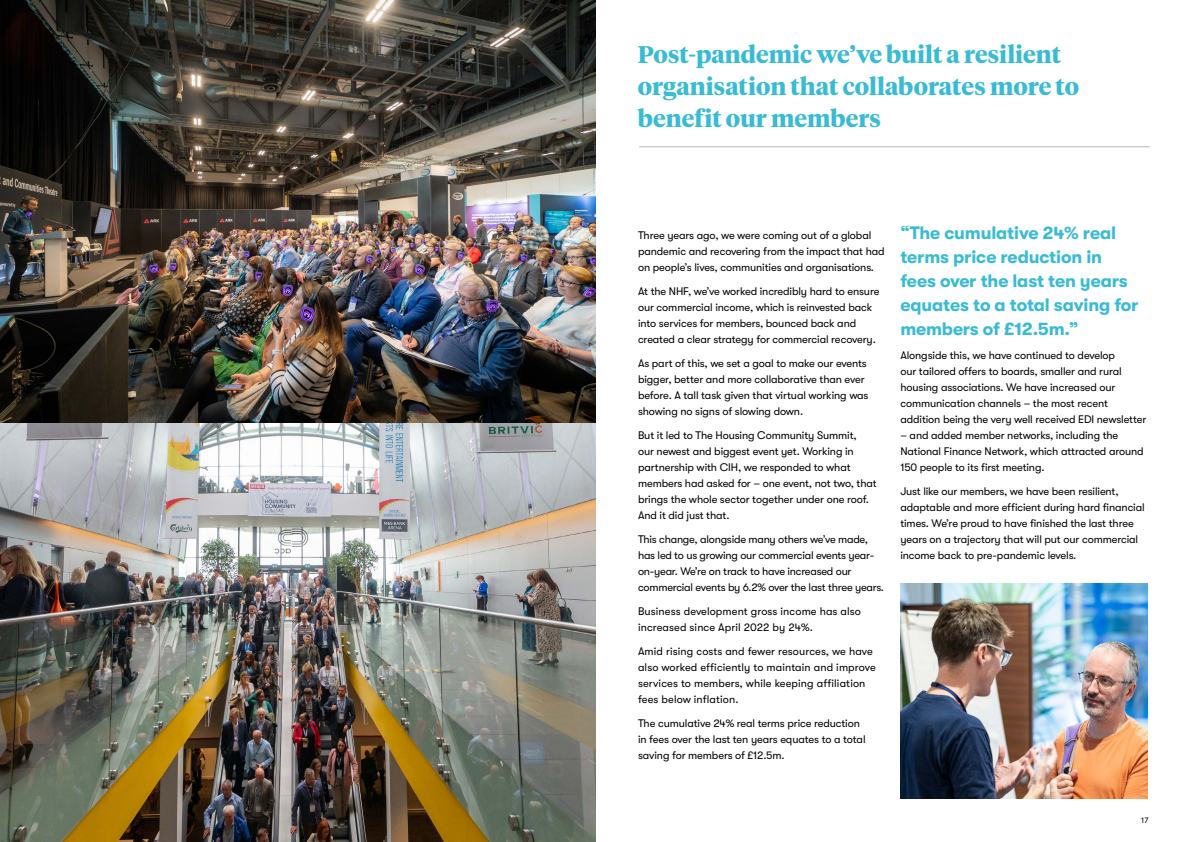
<style>
.page{position:relative;width:1191px;height:842px;background:#fff}
.page>*{position:absolute;margin:0;border:0;box-sizing:border-box;transform-origin:0 0}
.t1{font:700 24px/32px "Tiempos Headline";color:#39bbd4}
.t2{font:700 18px/24px "GT Walsheim";letter-spacing:-.01em;color:#39bbd4}
.t3{font:11px/16px "GT Walsheim";letter-spacing:-.01em;color:#000}
.t4{font:11px/16px "GT Walsheim";letter-spacing:.01em;color:#000}
.t5{font:8px "GT Walsheim";color:#000}
</style>
<div class="page">
<img style="left:0;top:0;width:595px;height:842px">
<hr style="left:639px;top:147px;width:510px;height:1px;background:#b5b4b4">
<img style="left:900px;top:583px;width:247px;height:215px">
<h1 class="t1" style="left:638px;top:37px;width:443px">Post-pandemic we’ve built a resilient organisation that collaborates more to benefit our members</h1>
<p class="t3" style="left:638px;top:227px;width:248px">Three years ago, we were coming out of a global pandemic and recovering from the impact that had on people’s lives, communities and organisations.</p>
<p class="t3" style="left:638px;top:283px;width:243px">At the NHF, we’ve worked incredibly hard to ensure our commercial income, which is reinvested back into services for members, bounced back and created a clear strategy for commercial recovery.</p>
<p class="t3" style="left:638px;top:355px;width:232px">As part of this, we set a goal to make our events bigger, better and more collaborative than ever before. A tall task given that virtual working was showing no signs of slowing down.</p>
<p class="t3" style="left:638px;top:427px;width:240px">But it led to The Housing Community Summit,<br>our newest and biggest event yet. Working in partnership with CIH, we responded to what members had asked for – one event, not two, that brings the whole sector together under one roof.<br>And it did just that.</p>
<p class="t3" style="left:638px;top:531px;width:247px">This change, alongside many others we’ve made, has led to us growing our commercial events year&shy;on-year. We’re on track to have increased our commercial events by 6.2% over the last three years.</p>
<p class="t4" style="left:638px;top:603px;width:224px">Business development gross income has also increased since April 2022 by 24%.</p>
<p class="t4" style="left:638px;top:643px;width:239px">Amid rising costs and fewer resources, we have also worked efficiently to maintain and improve services to members, while keeping affiliation fees below inflation.</p>
<p class="t3" style="left:638px;top:715px;width:229px">The cumulative 24% real terms price reduction in fees over the last ten years equates to a total saving for members of £12.5m.</p>
<h2 class="t2" style="left:900px;top:220px;width:240px">“The cumulative 24% real terms price reduction in fees over the last ten years equates to a total saving for members of £12.5m.”</h2>
<p class="t3" style="left:900px;top:347px;width:247px">Alongside this, we have continued to develop<br>our tailored offers to boards, smaller and rural housing associations. We have increased our communication channels – the most recent addition being the very well received EDI newsletter</p>
<p class="t3" style="left:900px;top:427px;width:245px">– and added member networks, including the<br>National Finance Network, which attracted around<br>150 people to its first meeting.</p>
<p class="t3" style="left:900px;top:483px;width:246px">Just like our members, we have been resilient, adaptable and more efficient during hard financial times. We’re proud to have finished the last three years on a trajectory that will put our commercial income back to pre-pandemic levels.</p>
<p class="t5" style="left:1141px;top:815px;width:9px">17</p>
</div>
